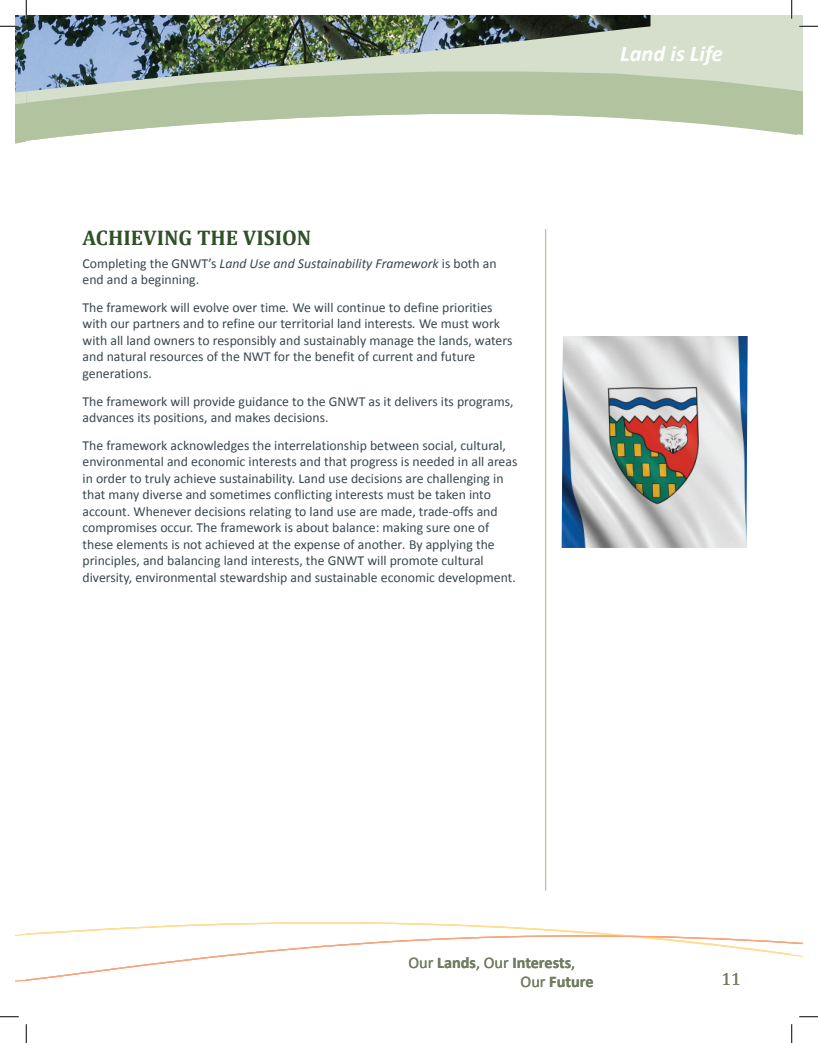
<style>
.page{position:relative;width:818px;height:1043px;background:#fff}
.page>*{position:absolute;margin:0;border:0;box-sizing:border-box;transform-origin:0 0}
.t1{font:italic 700 22.5px "Calibri";color:#fff}
.t2{font:700 21.25px "Cambria";color:#2f5127}
.t3{font:17.5px "Cambria";color:#737d61}
.t4{font:700 16.25px/19.5px "Calibri";color:#737d61}
.t5{font:13.75px/16.5px "Calibri";color:#39484e}
.s1{font-style:italic}
.s2{font-weight:400}
</style>
<div class="page">
<hr style="left:545px;top:229px;width:1px;height:661px;background:#b1c49f">
<svg style="left:15px;top:66px;width:11px;height:78px"></svg>
<svg style="left:26px;top:103px;width:771px;height:38px"></svg>
<img style="left:26px;top:15px;width:776px;height:88px">
<svg style="left:15px;top:922px;width:573px;height:60px"></svg>
<svg style="left:26px;top:932px;width:776px;height:48px"></svg>
<img style="left:561px;top:336px;width:186px;height:212px">
<svg style="left:0;top:25px;width:19px;height:2px"></svg>
<svg style="left:799px;top:25px;width:19px;height:2px"></svg>
<svg style="left:0;top:1016px;width:19px;height:1px"></svg>
<svg style="left:799px;top:1016px;width:19px;height:1px"></svg>
<svg style="left:25px;top:0;width:2px;height:19px"></svg>
<svg style="left:25px;top:1024px;width:2px;height:18px"></svg>
<svg style="left:790px;top:0;width:2px;height:19px"></svg>
<svg style="left:791px;top:1024px;width:1px;height:18px"></svg>
<h2 class="t2" style="left:82px;top:223px;width:230px">ACHIEVING THE VISION</h2>
<p class="t5" style="left:82px;top:255px;width:415px">Completing the GNWT’s <span class="s1">Land Use and Sustainability Framework</span> is both an end and a beginning.</p>
<p class="t5" style="left:82px;top:299px;width:431px">The framework will evolve over time<span class="s1">.</span> We will continue to define priorities with our partners and to refine our territorial land interests<span class="s1">.</span> We must work with all land owners to responsibly and sustainably manage the lands, waters and natural resources of the NWT for the benefit of current and future generations.</p>
<p class="t5" style="left:82px;top:393px;width:432px">The framework will provide guidance to the GNWT as it delivers its programs, advances its positions, and makes decisions.</p>
<p class="t5" style="left:82px;top:437px;width:436px">The framework acknowledges the interrelationship between social, cultural, environmental and economic interests and that progress is needed in all areas in order to truly achieve sustainability. Land use decisions are challenging in that many diverse and sometimes conflicting interests must be taken into account. Whenever decisions relating to land use are made, trade-offs and compromises occur. The framework is about balance: making sure one of these elements is not achieved at the expense of another<span class="s1">.</span> By applying the principles, and balancing land interests, the GNWT will promote cultural diversity, environmental stewardship and sustainable economic development.</p>
<h1 class="t1" style="left:620px;top:39px;width:104px">Land is Life</h1>
<p class="t4" style="left:520px;top:952px;width:74px;text-indent:-112px"><span class="s2">Our</span> Lands<span class="s2">, Our</span> Interests<span class="s2">,<br>Our</span> Future</p>
<p class="t3" style="left:721px;top:969px;width:21px">11</p>
</div>
